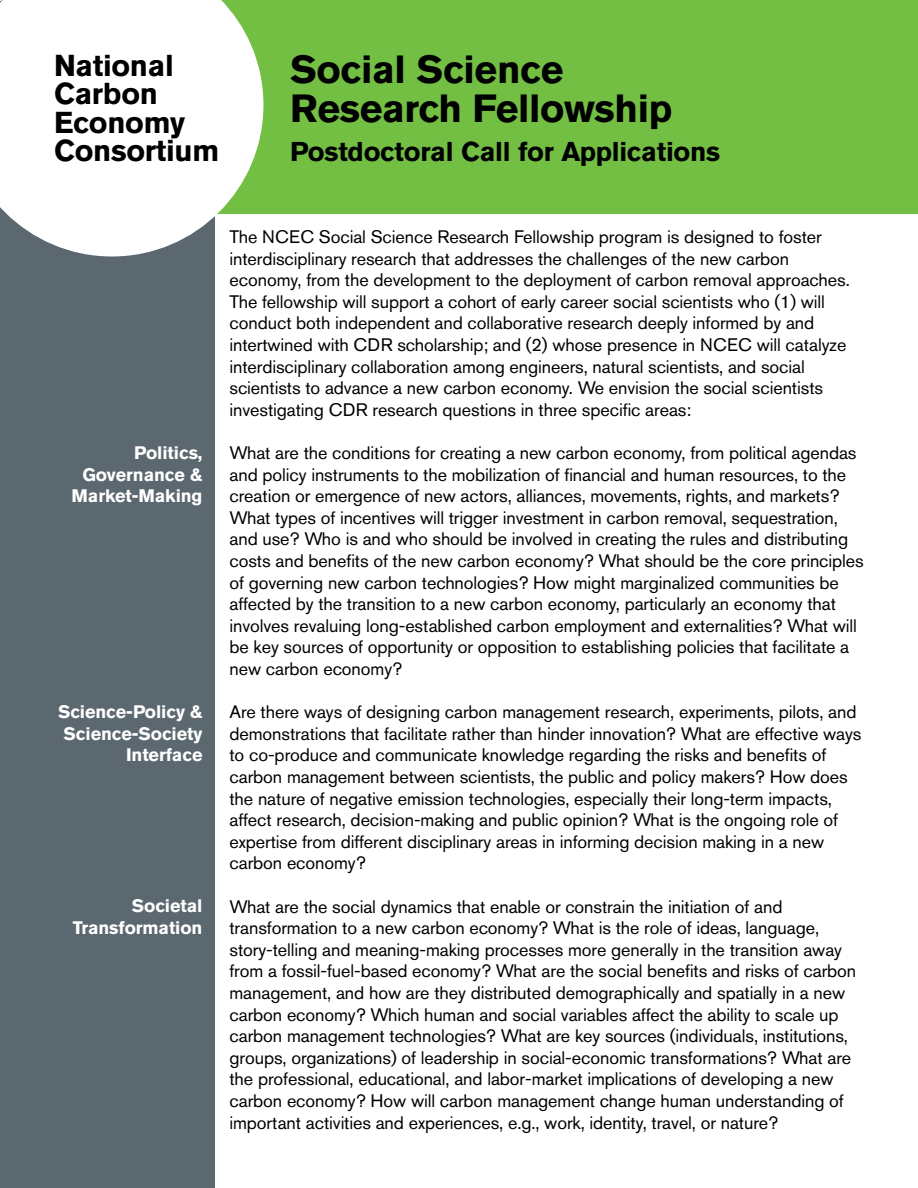
<style>
.page{position:relative;width:918px;height:1188px;background:#fff}
.page>*{position:absolute;margin:0;border:0;box-sizing:border-box;transform-origin:0 0}
.t1{font:700 39px/39px "Akzidenz Grotesk Pro";letter-spacing:-.01em;color:#000}
.t2{font:700 30px/28.5px "Akzidenz Grotesk Pro";letter-spacing:-.01em;color:#000}
.t3{font:700 27px "Akzidenz Grotesk Pro";letter-spacing:-.01em;color:#000}
.t4{font:18px/21.6px "Akzidenz Grotesk Pro";letter-spacing:-.005em;color:#000}
.t5{font:700 18px/21.6px "Akzidenz Grotesk Pro";letter-spacing:-.005em;color:#fff;text-align:right}
</style>
<div class="page">
<div style="left:2px;top:0;width:916px;height:214px;background:#72bf44"></div>
<div style="left:0;top:1px;width:214px;height:1186px;background:#5b6870"></div>
<svg style="left:0;top:0;width:263px;height:256px;background:#f1f5f0"></svg>
<h2 class="t2" style="left:54px;top:51px;width:167px">National<br>Carbon<br>Economy<br>Consortium</h2>
<h1 class="t1" style="left:290px;top:49px;width:384px">Social Science<br>Research Fellowship</h1>
<h3 class="t3" style="left:290px;top:134px;width:432px">Postdoctoral Call for Applications</h3>
<p class="t5" style="left:72px;top:442px;width:132px">Politics,<br>Governance &amp;<br>Market-Making</p>
<p class="t5" style="left:58px;top:701px;width:146px">Science-Policy &amp;<br>Science-Society<br>Interface</p>
<p class="t5" style="left:73px;top:895px;width:131px">Societal<br>Transformation</p>
<p class="t4" style="left:230px;top:226px;width:622px">The NCEC Social Science Research Fellowship program is designed to foster interdisciplinary research that addresses the challenges of the new carbon economy, from the development to the deployment of carbon removal approaches.<br>The fellowship will support a cohort of early career social scientists who (1) will conduct both independent and collaborative research deeply informed by and intertwined with CDR scholarship; and (2) whose presence in NCEC will catalyze interdisciplinary collaboration among engineers, natural scientists, and social scientists to advance a new carbon economy. We envision the social scientists investigating CDR research questions in three specific areas:</p>
<p class="t4" style="left:230px;top:442px;width:636px">What are the conditions for creating a new carbon economy, from political agendas and policy instruments to the mobilization of financial and human resources, to the creation or emergence of new actors, alliances, movements, rights, and markets?<br>What types of incentives will trigger investment in carbon removal, sequestration, and use? Who is and who should be involved in creating the rules and distributing costs and benefits of the new carbon economy? What should be the core principles of governing new carbon technologies? How might marginalized communities be affected by the transition to a new carbon economy, particularly an economy that involves revaluing long-established carbon employment and externalities? What will be key sources of opportunity or opposition to establishing policies that facilitate a new carbon economy?</p>
<p class="t4" style="left:230px;top:701px;width:633px">Are there ways of designing carbon management research, experiments, pilots, and demonstrations that facilitate rather than hinder innovation? What are effective ways to co-produce and communicate knowledge regarding the risks and benefits of carbon management between scientists, the public and policy makers? How does the nature of negative emission technologies, especially their long-term impacts, affect research, decision-making and public opinion? What is the ongoing role of expertise from different disciplinary areas in informing decision making in a new carbon economy?</p>
<p class="t4" style="left:230px;top:895px;width:628px">What are the social dynamics that enable or constrain the initiation of and transformation to a new carbon economy? What is the role of ideas, language, story-telling and meaning-making processes more generally in the transition away from a fossil-fuel-based economy? What are the social benefits and risks of carbon management, and how are they distributed demographically and spatially in a new carbon economy? Which human and social variables affect the ability to scale up carbon management technologies? What are key sources (individuals, institutions, groups, organizations) of leadership in social-economic transformations? What are the professional, educational, and labor-market implications of developing a new carbon economy? How will carbon management change human understanding of important activities and experiences, e.g., work, identity, travel, or nature?</p>
</div>
